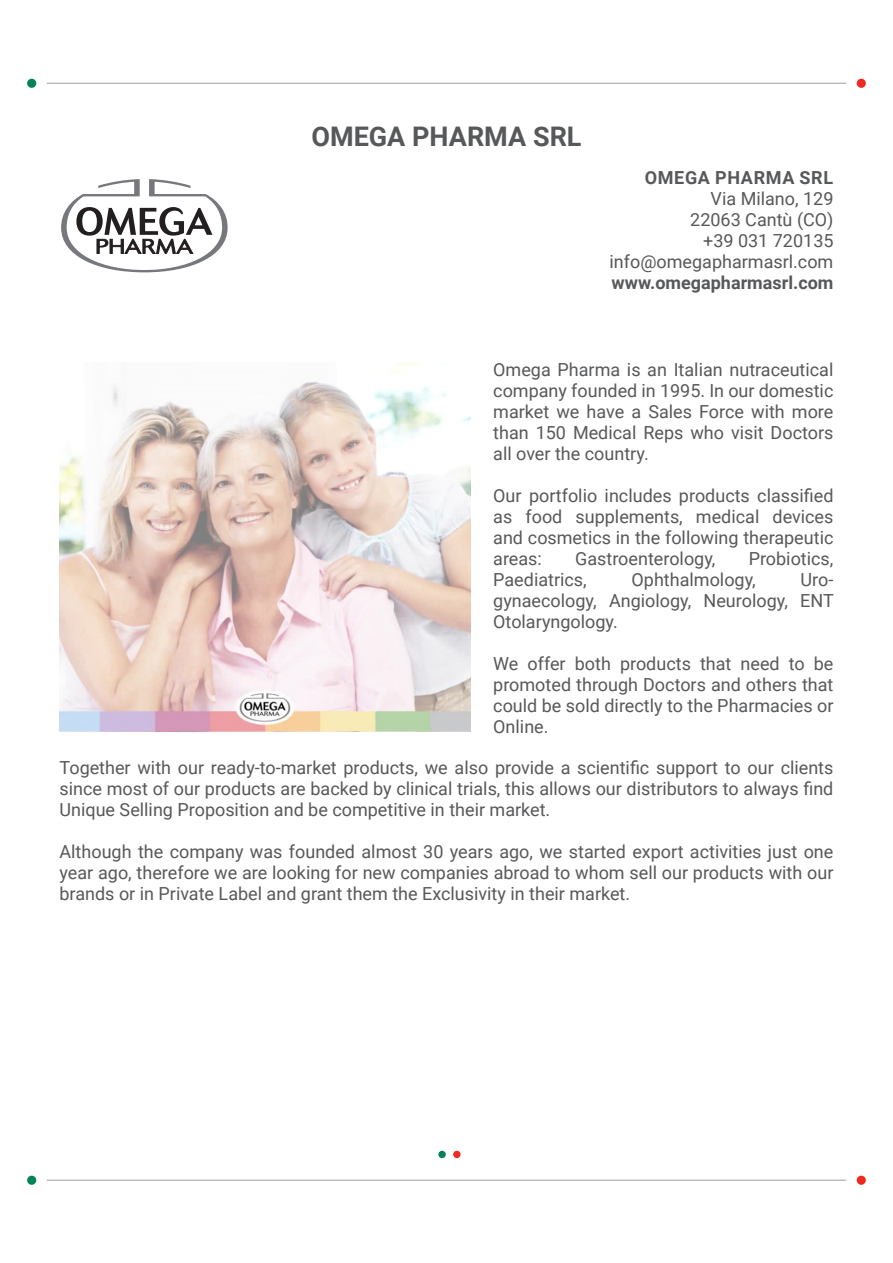
<style>
.page{position:relative;width:893px;height:1263px;background:#fff}
.page>*{position:absolute;margin:0;border:0;box-sizing:border-box;transform-origin:0 0}
.t1{font:700 27px "Roboto";color:#57585a}
.t2{font:18px/21px "Roboto";color:#57585a;text-align:justify}
.t3{font:700 18px "Roboto";color:#57585a}
.t4{font:700 18px "Roboto";letter-spacing:.035em;color:#57585a}
</style>
<div class="page">
<hr style="left:47px;top:83px;width:799px;height:1px;background:#a8a9ad">
<div style="left:857px;top:79px;width:9px;height:9px;background:#ee2a23;border-radius:50%"></div>
<div style="left:27px;top:79px;width:9px;height:9px;background:#008355;border-radius:50%"></div>
<hr style="left:47px;top:1180px;width:799px;height:1px;background:#a8a9ad">
<div style="left:857px;top:1176px;width:9px;height:9px;background:#ee2a23;border-radius:50%"></div>
<div style="left:27px;top:1176px;width:9px;height:9px;background:#008355;border-radius:50%"></div>
<div style="left:438px;top:1151px;width:8px;height:7px;background:#008355;border-radius:50%"></div>
<div style="left:453px;top:1151px;width:8px;height:7px;background:#ee2a23;border-radius:50%"></div>
<img style="left:60px;top:362px;width:411px;height:369px">
<svg style="left:61px;top:179px;width:167px;height:93px"></svg>
<h1 class="t1" style="left:311px;top:118px;width:272px">OMEGA PHARMA SRL</h1>
<p class="t4" style="left:645px;top:165px;width:190px">OMEGA PHARMA SRL</p>
<p class="t2" style="left:610px;top:187px;width:225px;text-align:right">Via Milano, 129<br>22063 Cantù (CO)<br>+39 031 720135 info@omegapharmasrl.com</p>
<p class="t3" style="left:612px;top:270px;width:223px">www.omegapharmasrl.com</p>
<p class="t2" style="left:493px;top:358px;width:342px">Omega Pharma is an Italian nutraceutical company founded in 1995. In our domestic market we have a Sales Force with more than 150 Medical Reps who visit Doctors all over the country.</p>
<p class="t2" style="left:493px;top:484px;width:342px">Our portfolio includes products classified as food supplements, medical devices and cosmetics in the following therapeutic areas:</p>
<p class="t2" style="left:575px;top:548px;width:142px">Gastroenterology,</p>
<p class="t2" style="left:749px;top:548px;width:86px">Probiotics,</p>
<p class="t2" style="left:493px;top:569px;width:95px">Paediatrics,</p>
<p class="t2" style="left:632px;top:569px;width:126px">Ophthalmology,</p>
<p class="t2" style="left:493px;top:569px;width:342px;text-indent:307px">Uro&shy;gynaecology, Angiology, Neurology, ENT Otolaryngology.</p>
<p class="t2" style="left:493px;top:653px;width:342px">We offer both products that need to be promoted through Doctors and others that could be sold directly to the Pharmacies or Online.</p>
<p class="t2" style="left:60px;top:756px;width:775px">Together with our ready-to-market products, we also provide a scientific support to our clients since most of our products are backed by clinical trials, this allows our distributors to always find Unique Selling Proposition and be competitive in their market.</p>
<p class="t2" style="left:60px;top:840px;width:775px">Although the company was founded almost 30 years ago, we started export activities just one year ago, therefore we are looking for new companies abroad to whom sell our products with our brands or in Private Label and grant them the Exclusivity in their market.</p>
</div>
